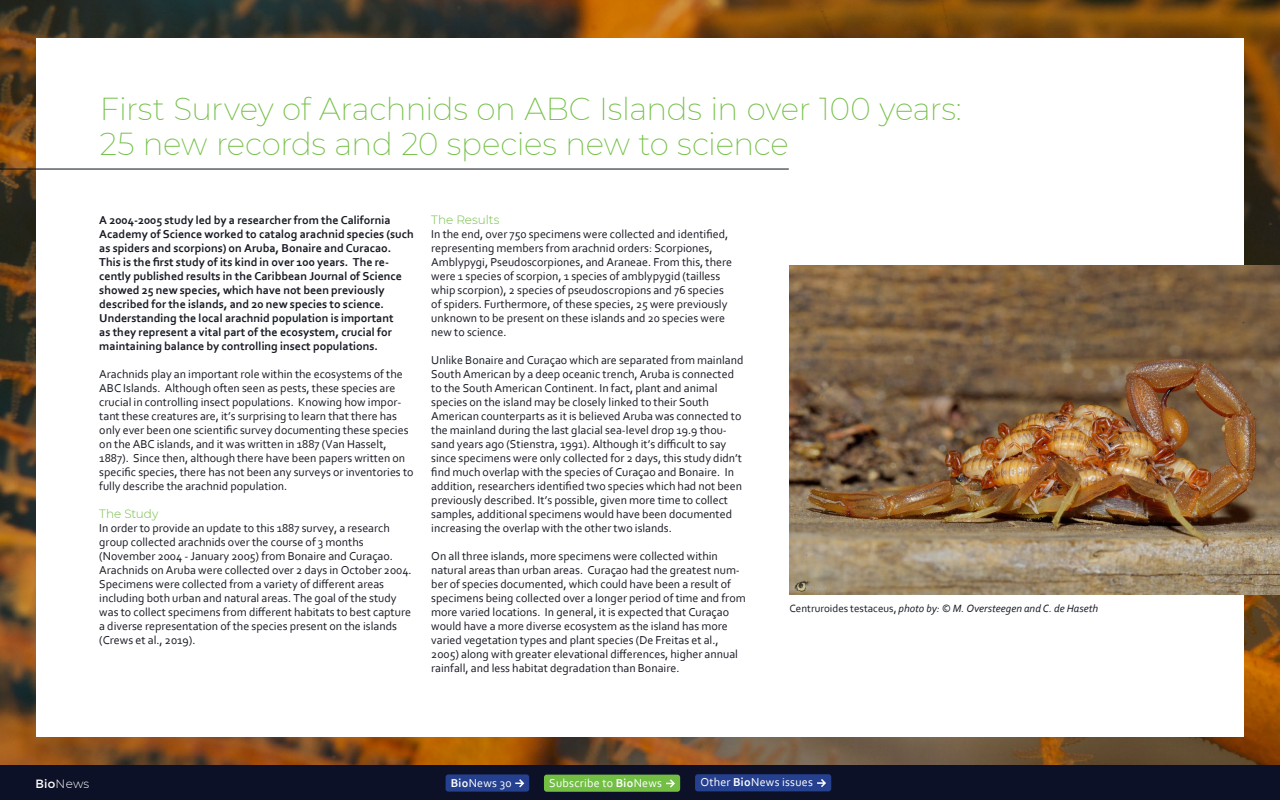
<style>
.page{position:relative;width:1280px;height:800px;background:#fff}
.page>*{position:absolute;margin:0;border:0;box-sizing:border-box;transform-origin:0 0}
.t1{font:200 31px/35px "Montserrat";letter-spacing:-.015em;color:#72bf44}
.t2{font:12px/14px "Corbel";color:#171a23}
.t3{font:700 12px/14px "Corbel";color:#171a23}
.t4{font:12px "Corbel";letter-spacing:.02em;color:#fff}
.t5{font:300 12px "Montserrat";color:#72bf44}
.t6{font:300 12px "Montserrat";color:#fff}
.t7{font:italic 11px "Corbel";color:#161a25}
.s1{font-style:normal}
.s2{font-weight:400}
.s3{font-weight:700}
</style>
<div class="page">
<img style="left:0;top:0;width:1280px;height:765px">
<div style="left:36px;top:38px;width:1208px;height:699px;background:#fff"></div>
<div style="left:0;top:765px;width:1280px;height:35px;background:#0d1127"></div>
<hr style="left:0;top:169px;width:789px;height:1px;background:#0b111e">
<img style="left:789px;top:266px;width:491px;height:328px">
<div style="left:695px;top:774px;width:136px;height:17px;background:#25408f;border-radius:3px"></div>
<svg style="left:817px;top:779px;width:9px;height:8px"></svg>
<div style="left:544px;top:775px;width:136px;height:17px;background:#72bf44;border-radius:3px"></div>
<svg style="left:666px;top:779px;width:9px;height:9px"></svg>
<div style="left:446px;top:774px;width:83px;height:18px;background:#25408f;border-radius:3px"></div>
<svg style="left:515px;top:779px;width:9px;height:8px"></svg>
<h1 class="t1" style="left:100px;top:90px;width:863px">First Survey of Arachnids on ABC Islands in over 100 years:<br>25 new records and 20 species new to science</h1>
<p class="t3" style="left:99px;top:213px;width:316px">A 2004-2005 study led by a researcher from the California Academy of Science worked to catalog arachnid species (such as spiders and scorpions) on Aruba, Bonaire and Curacao.<br>This is the first study of its kind in over 100 years. The re&shy;cently published results in the Caribbean Journal of Science showed 25 new species, which have not been previously described for the islands, and 20 new species to science.<br>Understanding the local arachnid population is important<br>as they represent a vital part of the ecosystem, crucial for maintaining balance by controlling insect populations.</p>
<p class="t2" style="left:99px;top:367px;width:316px">Arachnids play an important role within the ecosystems of the ABC Islands. Although often seen as pests, these species are crucial in controlling insect populations. Knowing how impor&shy;tant these creatures are, it’s surprising to learn that there has only ever been one scientific survey documenting these species on the ABC islands, and it was written in 1887 (Van Hasselt, 1887). Since then, although there have been papers written on specific species, there has not been any surveys or inventories to fully describe the arachnid population.</p>
<p class="t5" style="left:99px;top:506px;width:61px">The Study</p>
<p class="t2" style="left:99px;top:521px;width:314px">In order to provide an update to this 1887 survey, a research group collected arachnids over the course of 3 months (November 2004 - January 2005) from Bonaire and Curaçao.<br>Arachnids on Aruba were collected over 2 days in October 2004.<br>Specimens were collected from a variety of different areas including both urban and natural areas. The goal of the study was to collect specimens from different habitats to best capture a diverse representation of the species present on the islands (Crews et al., 2019).</p>
<p class="t5" style="left:431px;top:212px;width:70px">The Results</p>
<p class="t2" style="left:431px;top:227px;width:302px">In the end, over 750 specimens were collected and identified, representing members from arachnid orders: Scorpiones, Amblypygi, Pseudoscorpiones, and Araneae. From this, there were 1 species of scorpion, 1 species of amblypygid (tailless whip scorpion), 2 species of pseudoscropions and 76 species of spiders. Furthermore, of these species, 25 were previously unknown to be present on these islands and 20 species were new to science.</p>
<p class="t2" style="left:431px;top:353px;width:314px">Unlike Bonaire and Curaçao which are separated from mainland South American by a deep oceanic trench, Aruba is connected to the South American Continent. In fact, plant and animal species on the island may be closely linked to their South American counterparts as it is believed Aruba was connected to the mainland during the last glacial sea-level drop 19.9 thou&shy;sand years ago (Stienstra, 1991). Although it’s difficult to say since specimens were only collected for 2 days, this study didn’t find much overlap with the species of Curaçao and Bonaire. In addition, researchers identified two species which had not been previously described. It’s possible, given more time to collect samples, additional specimens would have been documented increasing the overlap with the other two islands.</p>
<p class="t2" style="left:431px;top:549px;width:316px">On all three islands, more specimens were collected within natural areas than urban areas. Curaçao had the greatest num&shy;ber of species documented, which could have been a result of specimens being collected over a longer period of time and from more varied locations. In general, it is expected that Curaçao would have a more diverse ecosystem as the island has more varied vegetation types and plant species (De Freitas et al., 2005) along with greater elevational differences, higher annual rainfall, and less habitat degradation than Bonaire.</p>
<p class="t7" style="left:789px;top:601px;width:310px"><span class="s1">Centruroides testaceus,</span> photo by: © M. Oversteegen and C. de Haseth</p>
<p class="t6" style="left:36px;top:776px;width:55px"><span class="s2">Bio</span>News</p>
<p class="t4" style="left:451px;top:775px;width:62px"><span class="s3">Bio</span>News 30</p>
<p class="t4" style="left:549px;top:775px;width:114px">Subscribe to <span class="s3">Bio</span>News</p>
<p class="t4" style="left:700px;top:775px;width:114px">Other <span class="s3">Bio</span>News issues</p>
</div>
